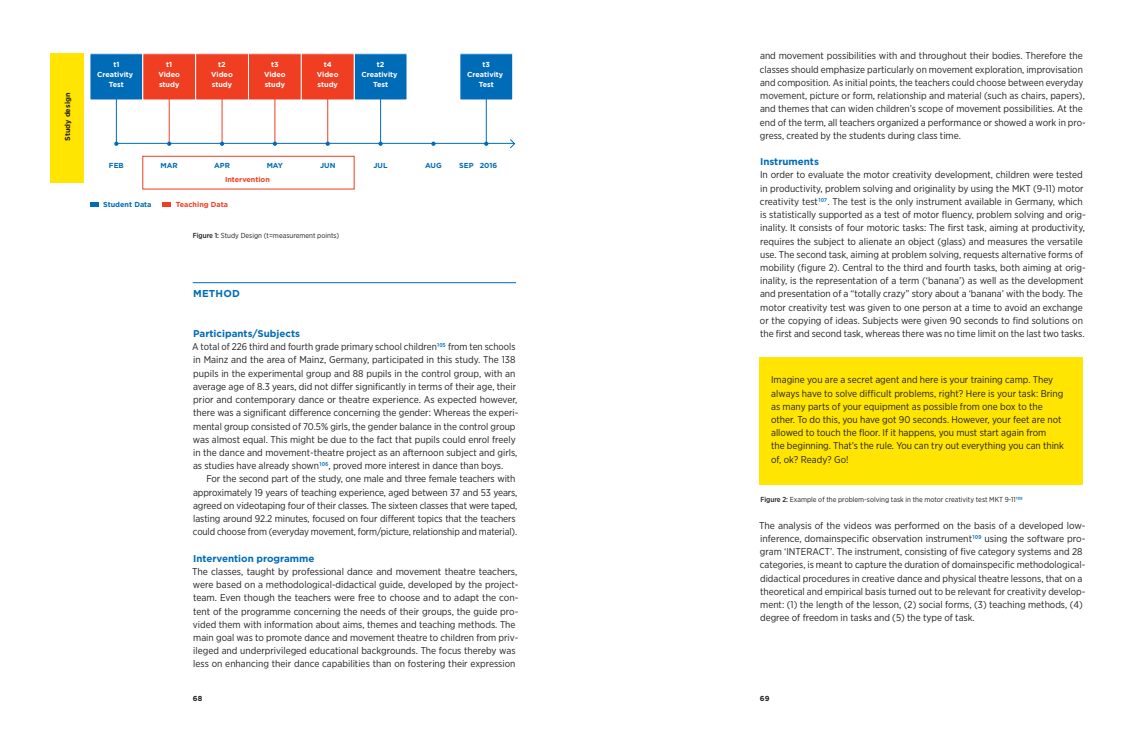
<style>
.page{position:relative;width:1134px;height:755px;background:#fff}
.page>*{position:absolute;margin:0;border:0;box-sizing:border-box;transform-origin:0 0}
.t1{font:700 10px "Gotham";letter-spacing:.02em;color:#006cb7}
.t2{font:9.8px/13.2px "Gotham Narrow";color:#231f20}
.t3{font:700 9.8px "Gotham";color:#006cb7}
.t4{font:7.2px "Gotham Narrow";color:#231f20}
.t5{font:700 7.2px/9.9px "Gotham";color:#fff;text-align:center}
.t6{font:700 7.2px "Gotham";color:#006cb7}
.t7{font:700 7.2px "Gotham";color:#ef3e22}
.t8{font:700 7.2px "Gotham";color:#231f20}
.s1{font-weight:500}
.s2{font-weight:500;color:#006cb7}
</style>
<div class="page">
<hr style="left:193px;top:282px;width:323px;height:1px;background:#006cb7">
<div style="left:50px;top:54px;width:33px;height:129px;background:#ffe501"></div>
<div style="left:354px;top:54px;width:53px;height:46px;background:#006cb7"></div>
<div style="left:460px;top:54px;width:53px;height:46px;background:#006cb7"></div>
<div style="left:90px;top:54px;width:53px;height:46px;background:#006cb7"></div>
<div style="left:143px;top:54px;width:53px;height:46px;background:#ef3e22"></div>
<div style="left:196px;top:54px;width:52px;height:46px;background:#ef3e22"></div>
<div style="left:142px;top:156px;width:213px;height:33px;border:1px solid #ef3e22"></div>
<hr style="left:118px;top:143px;width:396px;height:1px;background:#006cb7">
<svg style="left:509px;top:139px;width:6px;height:10px"></svg>
<hr style="left:116px;top:87px;width:1px;height:55px;background:#006cb7">
<hr style="left:169px;top:93px;width:1px;height:49px;background:#ef3e22">
<div style="left:248px;top:54px;width:53px;height:46px;background:#ef3e22"></div>
<div style="left:301px;top:54px;width:53px;height:46px;background:#ef3e22"></div>
<hr style="left:222px;top:93px;width:1px;height:49px;background:#ef3e22">
<hr style="left:275px;top:93px;width:1px;height:49px;background:#ef3e22">
<hr style="left:328px;top:93px;width:1px;height:49px;background:#ef3e22">
<hr style="left:380px;top:87px;width:1px;height:55px;background:#006cb7">
<hr style="left:486px;top:87px;width:1px;height:55px;background:#006cb7">
<div style="left:163px;top:202px;width:8px;height:5px;background:#ef3e22"></div>
<div style="left:90px;top:202px;width:9px;height:5px;background:#006cb7"></div>
<svg style="left:114px;top:141px;width:4px;height:5px"></svg>
<svg style="left:167px;top:141px;width:4px;height:5px"></svg>
<svg style="left:220px;top:141px;width:4px;height:5px"></svg>
<svg style="left:273px;top:141px;width:4px;height:5px"></svg>
<svg style="left:326px;top:141px;width:4px;height:5px"></svg>
<svg style="left:378px;top:141px;width:5px;height:5px"></svg>
<svg style="left:431px;top:141px;width:5px;height:5px"></svg>
<svg style="left:484px;top:141px;width:4px;height:5px"></svg>
<div style="left:760px;top:356px;width:323px;height:128px;background:#ffe501"></div>
<p class="t8" style="left:63px;top:141px;width:50px;rotate:-90deg">Study design</p>
<p class="t5" style="left:97px;top:59px;width:38px">t1<br>Creativity<br>Test</p>
<p class="t5" style="left:158px;top:59px;width:23px">t1<br>Video study</p>
<p class="t5" style="left:361px;top:59px;width:38px">t2<br>Creativity<br>Test</p>
<p class="t5" style="left:211px;top:59px;width:23px">t2<br>Video study</p>
<p class="t5" style="left:264px;top:59px;width:23px">t3<br>Video study</p>
<p class="t5" style="left:317px;top:59px;width:23px">t4<br>Video study</p>
<p class="t5" style="left:467px;top:59px;width:38px">t3<br>Creativity<br>Test</p>
<p class="t6" style="left:109px;top:161px;width:16px">FEB</p>
<p class="t6" style="left:161px;top:161px;width:19px">MAR</p>
<p class="t6" style="left:214px;top:161px;width:17px">APR</p>
<p class="t6" style="left:267px;top:161px;width:18px">MAY</p>
<p class="t6" style="left:320px;top:161px;width:17px">JUN</p>
<p class="t6" style="left:374px;top:161px;width:16px">JUL</p>
<p class="t6" style="left:425px;top:161px;width:18px">AUG</p>
<p class="t6" style="left:459px;top:161px;width:40px">SEP 2016</p>
<p class="t6" style="left:103px;top:199px;width:50px">Student Data</p>
<p class="t7" style="left:225px;top:175px;width:46px">Intervention</p>
<p class="t7" style="left:176px;top:199px;width:54px">Teaching Data</p>
<p class="t4" style="left:193px;top:231px;width:148px"><span class="s1">Figure 1:</span> Study Design (t=measurement points)</p>
<p class="t1" style="left:193px;top:287px;width:48px">METHOD</p>
<p class="t3" style="left:193px;top:327px;width:108px">Participants/Subjects</p>
<p class="t2" style="left:192px;top:340px;width:328px">A total of 226 third and fourth grade primary school children<span class="s2">105</span> from ten schools in Mainz and the area of Mainz, Germany, participated in this study. The 138 pupils in the experimental group and 88 pupils in the control group, with an average age of 8.3 years, did not differ significantly in terms of their age, their prior and contemporary dance or theatre experience. As expected however, there was a significant difference concerning the gender: Whereas the experi&shy;mental group consisted of 70.5% girls, the gender balance in the control group was almost equal. This might be due to the fact that pupils could enrol freely in the dance and movement-theatre project as an afternoon subject and girls, as studies have already shown<span class="s2">106</span>, proved more interest in dance than boys.</p>
<p class="t2" style="left:193px;top:472px;width:326px;text-indent:13px">For the second part of the study, one male and three female teachers with approximately 19 years of teaching experience, aged between 37 and 53 years, agreed on videotaping four of their classes. The sixteen classes that were taped, lasting around 92.2 minutes, focused on four different topics that the teachers could choose from (everyday movement, form/picture, relationship and material).</p>
<p class="t3" style="left:193px;top:551px;width:123px">Intervention programme</p>
<p class="t2" style="left:192px;top:564px;width:328px">The classes, taught by professional dance and movement theatre teachers, were based on a methodological-didactical guide, developed by the project&shy;team. Even though the teachers were free to choose and to adapt the con&shy;tent of the programme concerning the needs of their groups, the guide pro&shy;vided them with information about aims, themes and teaching methods. The main goal was to promote dance and movement theatre to children from priv&shy;ileged and underprivileged educational backgrounds. The focus thereby was less on enhancing their dance capabilities than on fostering their expression</p>
<p class="t2" style="left:760px;top:49px;width:327px">and movement possibilities with and throughout their bodies. Therefore the classes should emphasize particularly on movement exploration, improvisation and composition. As initial points, the teachers could choose between everyday movement, picture or form, relationship and material (such as chairs, papers), and themes that can widen children’s scope of movement possibilities. At the end of the term, all teachers organized a performance or showed a work in pro&shy;gress, created by the students during class time.</p>
<p class="t3" style="left:760px;top:155px;width:60px">Instruments</p>
<p class="t2" style="left:760px;top:168px;width:327px">In order to evaluate the motor creativity development, children were tested in productivity, problem solving and originality by using the MKT (9-11) motor creativity test<span class="s2">107</span>. The test is the only instrument available in Germany, which is statistically supported as a test of motor fluency, problem solving and orig&shy;inality. It consists of four motoric tasks: The first task, aiming at productivity, requires the subject to alienate an object (glass) and measures the versatile use. The second task, aiming at problem solving, requests alternative forms of mobility (figure 2). Central to the third and fourth tasks, both aiming at orig&shy;inality, is the representation of a term (‘banana’) as well as the development and presentation of a “totally crazy” story about a ‘banana’ with the body. The motor creativity test was given to one person at a time to avoid an exchange or the copying of ideas. Subjects were given 90 seconds to find solutions on the first and second task, whereas there was no time limit on the last two tasks.</p>
<p class="t2" style="left:771px;top:373px;width:294px">Imagine you are a secret agent and here is your training camp. They always have to solve difficult problems, right? Here is your task: Bring as many parts of your equipment as possible from one box to the other. To do this, you have got 90 seconds. However, your feet are not allowed to touch the floor. If it happens, you must start again from<br>the beginning. That’s the rule. You can try out everything you can think of, ok? Ready? Go!</p>
<p class="t4" style="left:760px;top:495px;width:264px"><span class="s1">Figure 2:</span> Example of the problem-solving task in the motor creativity test MKT 9-11<span class="s2">108</span></p>
<p class="t2" style="left:759px;top:518px;width:328px">The analysis of the videos was performed on the basis of a developed low&shy;inference, domainspecific observation instrument<span class="s2">109</span> using the software pro&shy;gram ‘INTERACT’. The instrument, consisting of five category systems and 28 categories, is meant to capture the duration of domainspecific methodological&shy;didactical procedures in creative dance and physical theatre lessons, that on a theoretical and empirical basis turned out to be relevant for creativity develop&shy;ment: (1) the length of the lesson, (2) social forms, (3) teaching methods, (4) degree of freedom in tasks and (5) the type of task.</p>
<p class="t8" style="left:193px;top:692px;width:11px">68</p>
<p class="t8" style="left:760px;top:692px;width:11px">69</p>
</div>
